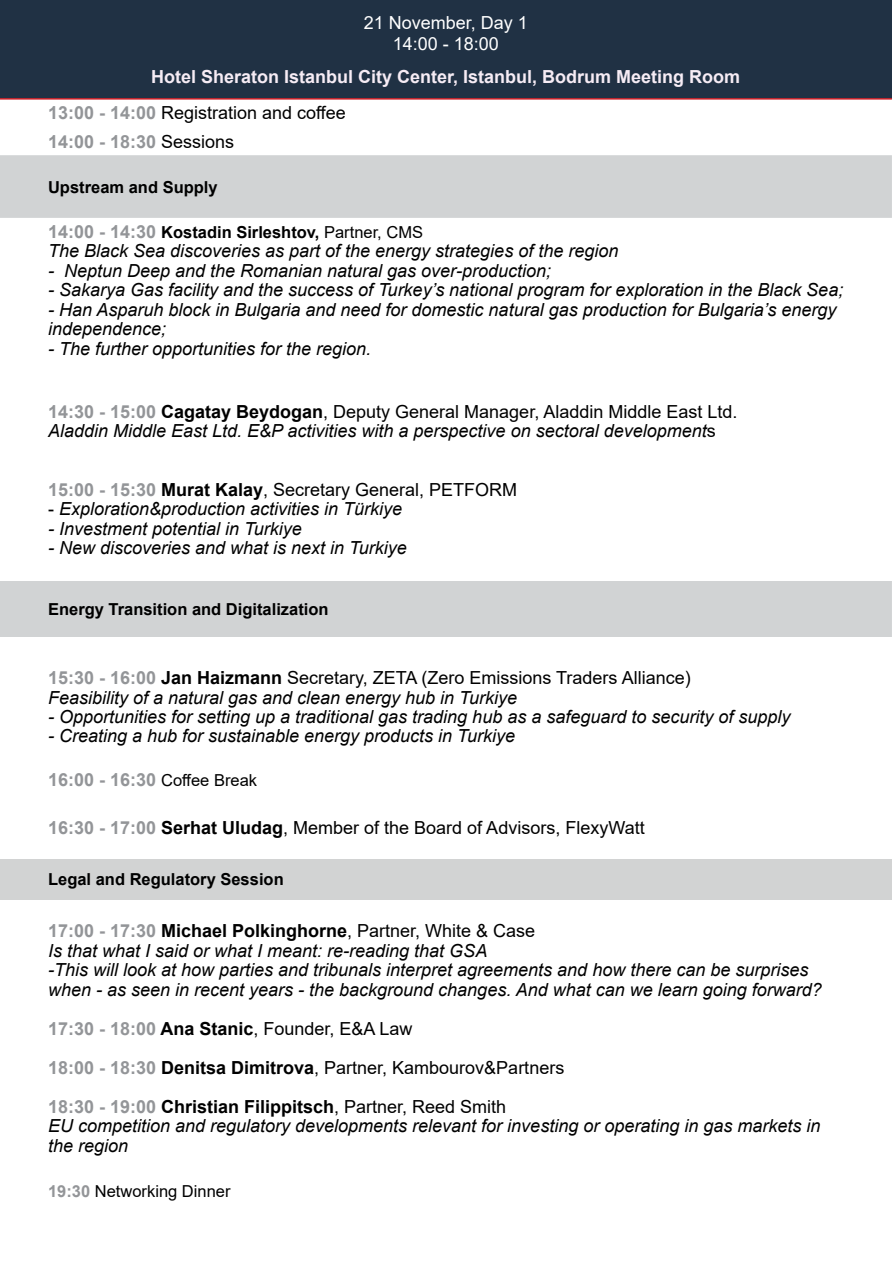
<style>
.page{position:relative;width:893px;height:1263px;background:#fff}
.page>*{position:absolute;margin:0;border:0;box-sizing:border-box;transform-origin:0 0}
.t1{font:italic 18px/19.5px "Arial";color:#000}
.t2{font:18px/39px "Arial";color:#000}
.t3{font:700 18px/36px "Arial";color:#f6ecf5}
.t4{font:700 18px "Arial";color:#939598}
.t5{font:18px/21.6px "Arial";color:#fff;text-align:center}
.t6{font:700 16.5px "Arial";color:#000}
.t7{font:16.5px "Arial";color:#000}
.s1{color:#939598}
.s2{font-weight:400;color:#000}
.s3{font-size:18px;color:#939598}
.s4{font-weight:400}
.s5{font-weight:700;font-style:normal;color:#939598}
.s6{font-weight:700;font-style:normal}
.s7{font-style:normal}
.s8{font-weight:700;color:#939598}
.s9{font-weight:700}
.s10{font-weight:400;font-size:16.5px;color:#000}
</style>
<div class="page">
<div style="left:0;top:0;width:892px;height:99px;background:#203144"></div>
<div style="left:0;top:155px;width:892px;height:482px;background:#d1d3d4"></div>
<div style="left:0;top:218px;width:892px;height:362px;background:#fff"></div>
<div style="left:0;top:859px;width:892px;height:40px;background:#d2d3d3"></div>
<hr style="left:0;top:98px;width:892px;height:2px;background:#d2232a">
<p class="t5" style="left:364px;top:11px;width:166px">21 November, Day 1<br>14:00 - 18:00</p>
<p class="t3" style="left:48px;top:59px;width:694px;text-indent:103px">Hotel Sheraton Istanbul City Center, Istanbul, Bodrum Meeting Room<br><span class="s1">13:00 - 14:00</span> <span class="s2">Registration and coffee</span></p>
<p class="t4" style="left:48px;top:129px;width:188px">14:00 - 18:30 <span class="s2">Sessions</span></p>
<p class="t6" style="left:48px;top:175px;width:171px">Upstream and Supply</p>
<p class="t6" style="left:48px;top:220px;width:377px"><span class="s3">14:00 - 14:30</span> Kostadin Sirleshtov, <span class="s4">Partner, CMS</span></p>
<p class="t1" style="left:48px;top:241px;width:572px">The Black Sea discoveries as part of the energy strategies of the region</p>
<p class="t1" style="left:48px;top:261px;width:504px">- Neptun Deep and the Romanian natural gas over-production;</p>
<p class="t1" style="left:48px;top:280px;width:797px">- Sakarya Gas facility and the success of Turkey’s national program for exploration in the Black Sea;</p>
<p class="t1" style="left:48px;top:300px;width:790px">- Han Asparuh block in Bulgaria and need for domestic natural gas production for Bulgaria’s energy independence;</p>
<p class="t1" style="left:48px;top:339px;width:325px">- The further opportunities for the region.</p>
<p class="t1" style="left:48px;top:402px;width:691px"><span class="s5">14:30 - 15:00</span> <span class="s6">Cagatay Beydogan</span><span class="s7">, Deputy General Manager, Aladdin Middle East Ltd.<br></span>Aladdin Middle East Ltd. E&amp;P activities with a perspective on sectoral development<span class="s7">s</span></p>
<p class="t2" style="left:48px;top:470px;width:471px"><span class="s8">15:00 - 15:30</span> <span class="s9">Murat Kalay</span>, Secretary General, PETFORM</p>
<p class="t1" style="left:48px;top:499px;width:356px"><span class="s7">-</span> Exploration&amp;production activities in Türkiye</p>
<p class="t1" style="left:48px;top:519px;width:255px">- Investment potential in Turkiye</p>
<p class="t1" style="left:48px;top:538px;width:360px">- New discoveries and what is next in Turkiye</p>
<p class="t6" style="left:48px;top:597px;width:282px">Energy Transition and Digitalization</p>
<p class="t1" style="left:48px;top:668px;width:644px"><span class="s5">15:30 - 16:00</span> <span class="s6">Jan Haizmann</span> <span class="s7">Secretary, ZETA (Zero Emissions Traders Alliance)<br></span>Feasibility of a natural gas and clean energy hub in Turkiye</p>
<p class="t1" style="left:48px;top:707px;width:744px">- Opportunities for setting up a traditional gas trading hub as a safeguard to security of supply</p>
<p class="t1" style="left:48px;top:727px;width:468px">- Creating a hub for sustainable energy products in Turkiye</p>
<p class="t4" style="left:48px;top:767px;width:211px">16:00 - 16:30 <span class="s10">Coffee Break</span></p>
<p class="t2" style="left:48px;top:808px;width:598px"><span class="s8">16:30 - 17:00</span> <span class="s9">Serhat Uludag</span>, Member of the Board of Advisors, FlexyWatt</p>
<p class="t6" style="left:48px;top:868px;width:237px">Legal and Regulatory Session</p>
<p class="t1" style="left:48px;top:921px;width:775px"><span class="s5">17:00 - 17:30</span> <span class="s6">Michael Polkinghorne</span><span class="s7">, Partner, White &amp; Case<br></span>Is that what I said or what I meant: re-reading that GSA<br>-This will look at how parties and tribunals interpret agreements and how there can be surprises when - as seen in recent years - the background changes. And what can we learn going forward?</p>
<p class="t2" style="left:48px;top:1008px;width:518px"><span class="s8">17:30 - 18:00</span> <span class="s9">Ana Stanic</span>, Founder, E&amp;A Law<br><span class="s8">18:00 - 18:30</span> <span class="s9">Denitsa Dimitrova</span>, Partner, Kambourov&amp;Partners<br><span class="s8">18:30 - 19:00</span> <span class="s9">Christian Filippitsch</span>, Partner, Reed Smith</p>
<p class="t1" style="left:48px;top:1116px;width:774px">EU competition and regulatory developments relevant for investing or operating in gas markets in the region</p>
<p class="t7" style="left:48px;top:1179px;width:184px"><span class="s8">19:30</span> Networking Dinner</p>
</div>
